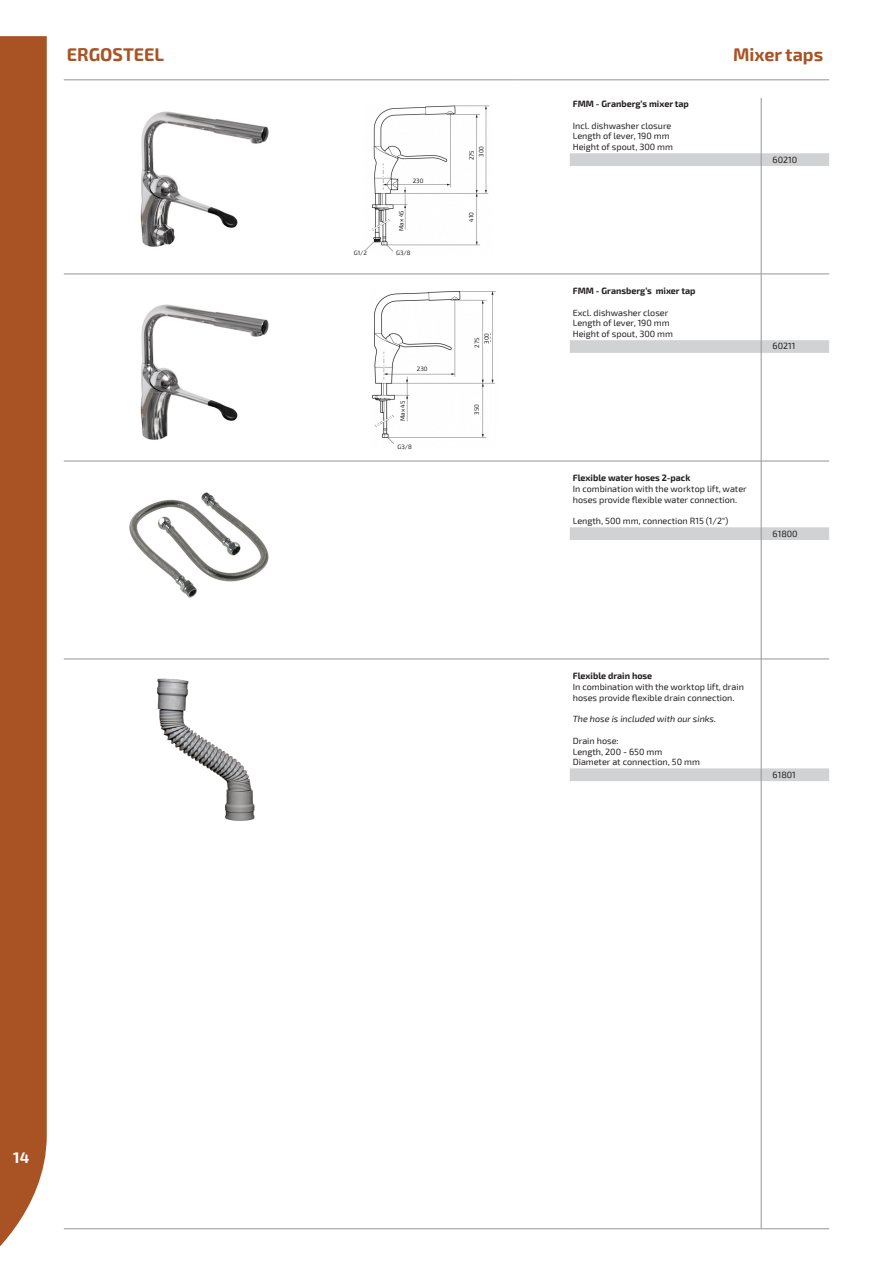
<style>
.page{position:relative;width:893px;height:1263px;background:#fff}
.page>*{position:absolute;margin:0;border:0;box-sizing:border-box;transform-origin:0 0}
.t1{font:700 18px "Exo 2";color:#a95325}
.t2{font:700 15px "Exo 2";color:#fff}
.t3{font:9px/10.8px "Exo 2";color:#231f20}
.t4{font:700 9px "Exo 2";color:#231f20}
.t5{font:italic 9px "Exo 2";color:#231f20}
.Exo2_-_6{font:6.3px "Exo 2";color:#231f20}
.s1{font-weight:700}
</style>
<div class="page">
<img style="left:140px;top:111px;width:129px;height:136px">
<img style="left:140px;top:304px;width:129px;height:136px">
<img style="left:129px;top:492px;width:140px;height:106px">
<img style="left:157px;top:678px;width:98px;height:143px">
<img style="left:365px;top:105px;width:124px;height:147px">
<div style="left:468px;top:148px;width:7px;height:14px;background:#fff"></div>
<div style="left:399px;top:210px;width:5px;height:22px;background:#fff"></div>
<div style="left:468px;top:204px;width:7px;height:26px;background:#fff"></div>
<div style="left:393px;top:250px;width:21px;height:6px;background:#fff"></div>
<div style="left:408px;top:178px;width:20px;height:6px;background:#fff"></div>
<img style="left:372px;top:291px;width:124px;height:153px">
<div style="left:478px;top:144px;width:7px;height:14px;background:#fff"></div>
<div style="left:350px;top:250px;width:21px;height:6px;background:#fff"></div>
<div style="left:394px;top:443px;width:21px;height:7px;background:#fff"></div>
<div style="left:474px;top:335px;width:6px;height:14px;background:#fff"></div>
<div style="left:400px;top:400px;width:5px;height:22px;background:#fff"></div>
<div style="left:473px;top:396px;width:7px;height:27px;background:#fff"></div>
<div style="left:412px;top:366px;width:21px;height:6px;background:#fff"></div>
<div style="left:483px;top:331px;width:7px;height:14px;background:#fff"></div>
<svg style="left:570px;top:153px;width:259px;height:628px"></svg>
<hr style="left:64px;top:1228px;width:506px;height:1px;background:#939598">
<hr style="left:761px;top:98px;width:1px;height:55px;background:#939598">
<svg style="left:761px;top:153px;width:1px;height:13px"></svg>
<hr style="left:761px;top:166px;width:1px;height:108px;background:#939598">
<hr style="left:761px;top:274px;width:1px;height:66px;background:#939598">
<svg style="left:761px;top:340px;width:1px;height:13px"></svg>
<hr style="left:761px;top:353px;width:1px;height:108px;background:#939598">
<hr style="left:761px;top:461px;width:1px;height:66px;background:#939598">
<svg style="left:761px;top:527px;width:1px;height:13px"></svg>
<hr style="left:761px;top:540px;width:1px;height:119px;background:#939598">
<hr style="left:761px;top:659px;width:1px;height:109px;background:#939598">
<svg style="left:761px;top:768px;width:1px;height:13px"></svg>
<hr style="left:761px;top:781px;width:1px;height:447px;background:#939598">
<hr style="left:570px;top:274px;width:191px;height:1px;background:#939598">
<hr style="left:761px;top:274px;width:68px;height:1px;background:#939598">
<hr style="left:64px;top:274px;width:506px;height:1px;background:#939598">
<hr style="left:64px;top:461px;width:506px;height:1px;background:#939598">
<hr style="left:570px;top:461px;width:191px;height:1px;background:#939598">
<hr style="left:761px;top:461px;width:68px;height:1px;background:#939598">
<hr style="left:64px;top:659px;width:506px;height:1px;background:#939598">
<hr style="left:570px;top:659px;width:191px;height:1px;background:#939598">
<hr style="left:761px;top:659px;width:68px;height:1px;background:#939598">
<hr style="left:570px;top:1228px;width:191px;height:1px;background:#939598">
<hr style="left:761px;top:1228px;width:68px;height:1px;background:#939598">
<hr style="left:64px;top:80px;width:450px;height:1px;background:#939598">
<hr style="left:514px;top:80px;width:315px;height:1px;background:#939598">
<div style="left:0;top:36px;width:47px;height:1211px;background:#a95325"></div>
<p class="t1" style="left:67px;top:44px;width:99px">ERGOSTEEL</p>
<p class="t1" style="left:733px;top:44px;width:92px">Mixer taps</p>
<p class="Exo2_-_6" style="left:354px;top:249px;width:15px">G1/2</p>
<p class="Exo2_-_6" style="left:413px;top:177px;width:12px">230</p>
<p class="Exo2_-_6" style="left:478px;top:157px;width:12px;rotate:-90deg">300</p>
<p class="Exo2_-_6" style="left:468px;top:160px;width:12px;rotate:-90deg">275</p>
<p class="Exo2_-_6" style="left:398px;top:231px;width:22px;rotate:-90deg">Max 45</p>
<p class="Exo2_-_6" style="left:468px;top:222px;width:11px;rotate:-90deg">410</p>
<p class="Exo2_-_6" style="left:396px;top:249px;width:16px">G3/8</p>
<p class="Exo2_-_6" style="left:417px;top:365px;width:12px">230</p>
<p class="Exo2_-_6" style="left:483px;top:344px;width:12px;rotate:-90deg">300</p>
<p class="Exo2_-_6" style="left:473px;top:348px;width:12px;rotate:-90deg">275</p>
<p class="Exo2_-_6" style="left:399px;top:421px;width:22px;rotate:-90deg">Max 45</p>
<p class="Exo2_-_6" style="left:473px;top:415px;width:12px;rotate:-90deg">350</p>
<p class="Exo2_-_6" style="left:397px;top:443px;width:16px">G3/8</p>
<p class="t4" style="left:573px;top:99px;width:117px">FMM - Granberg’s mixer tap</p>
<p class="t3" style="left:573px;top:120px;width:102px">Incl. dishwasher closure<br>Length of lever, 190 mm<br>Height of spout, 300 mm</p>
<p class="t4" style="left:573px;top:285px;width:124px">FMM - Gransberg’s mixer tap</p>
<p class="t3" style="left:573px;top:307px;width:102px">Excl. dishwasher closer<br>Length of lever, 190 mm<br>Height of spout, 300 mm</p>
<p class="t3" style="left:773px;top:154px;width:26px">60210</p>
<p class="t3" style="left:773px;top:341px;width:24px">60211</p>
<p class="t3" style="left:573px;top:473px;width:176px"><span class="s1">Flexible water hoses 2-pack<br></span>In combination with the worktop lift, water hoses provide flexible water connection.</p>
<p class="t3" style="left:573px;top:516px;width:157px">Length, 500 mm, connection R15 (1/2")</p>
<p class="t3" style="left:773px;top:528px;width:27px">61800</p>
<p class="t3" style="left:573px;top:671px;width:173px"><span class="s1">Flexible drain hose<br></span>In combination with the worktop lift, drain hoses provide flexible drain connection.</p>
<p class="t5" style="left:573px;top:714px;width:145px">The hose is included with our sinks.</p>
<p class="t3" style="left:573px;top:735px;width:47px">Drain hose:</p>
<p class="t3" style="left:573px;top:746px;width:91px">Length, 200 - 650 mm</p>
<p class="t3" style="left:573px;top:757px;width:129px">Diameter at connection, 50 mm</p>
<p class="t3" style="left:773px;top:769px;width:25px">61801</p>
<h2 class="t2" style="left:13px;top:1149px;width:17px">14</h2>
</div>
